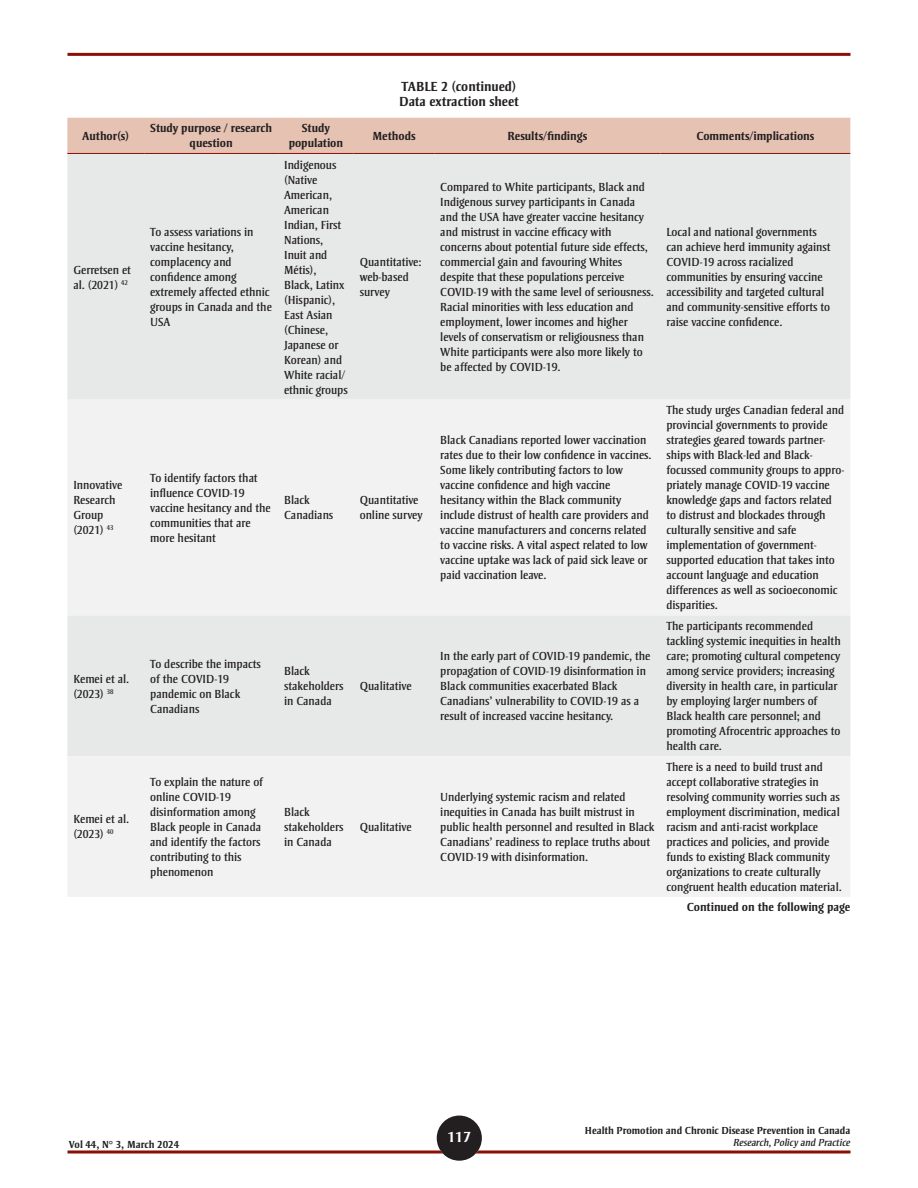
<style>
.page{position:relative;width:918px;height:1188px;background:#fff}
.page>*{position:absolute;margin:0;border:0;box-sizing:border-box;transform-origin:0 0}
.t1{font:700 15px "Strayhorn MT Std";color:#fff}
.Tableau_titre{font:700 13.5px/15px "Strayhorn MT Std";color:#231f20}
.Tableau_Body{font:12px/15px "Strayhorn MT Std";color:#231f20}
.Tableau_titre_de_colonne{font:700 12px/15px "Strayhorn MT Std";color:#231f20;text-align:center}
.Tableau_titre_de_colonne__Tableau{font:700 12px "Strayhorn MT Std";color:#231f20}
.t2{font:700 10.5px "Strayhorn MT Std";color:#231f20}
.t3{font:italic 10.5px "Strayhorn MT Std";color:#231f20}
</style>
<div class="page">
<hr style="left:68px;top:53px;width:782px;height:3px;background:#8c0f05">
<svg style="left:68px;top:1150px;width:782px;height:4px;background:#a84a43"></svg>
<div style="left:437px;top:1116px;width:45px;height:45px;background:#231f20;border-radius:50%"></div>
<div style="left:67px;top:118px;width:783px;height:35px;background:#e5c2b2"></div>
<div style="left:67px;top:154px;width:783px;height:246px;background:#e7e8e8"></div>
<svg style="left:67px;top:400px;width:783px;height:497px;fill:#f2f2f3"></svg>
<hr style="left:67px;top:153px;width:77px;height:1px;background:#8c0f05">
<hr style="left:144px;top:153px;width:134px;height:1px;background:#8c0f05">
<hr style="left:278px;top:153px;width:76px;height:1px;background:#8c0f05">
<hr style="left:354px;top:153px;width:80px;height:1px;background:#8c0f05">
<hr style="left:434px;top:153px;width:226px;height:1px;background:#8c0f05">
<hr style="left:660px;top:153px;width:190px;height:1px;background:#8c0f05">
<p class="Tableau_titre" style="left:399px;top:79px;width:121px">TABLE 2 (continued)<br>Data extraction sheet</p>
<p class="Tableau_titre_de_colonne" style="left:82px;top:128px;width:48px">Author(s)</p>
<p class="Tableau_titre_de_colonne" style="left:150px;top:121px;width:123px">Study purpose / research question</p>
<p class="Tableau_titre_de_colonne" style="left:289px;top:121px;width:56px">Study population</p>
<p class="Tableau_titre_de_colonne" style="left:372px;top:128px;width:45px">Methods</p>
<p class="Tableau_titre_de_colonne" style="left:507px;top:128px;width:81px">Results/findings</p>
<p class="Tableau_titre_de_colonne" style="left:696px;top:128px;width:120px">Comments/implications</p>
<p class="Tableau_Body" style="left:73px;top:262px;width:59px">Gerretsen et al. (2021) <sup>42</sup></p>
<p class="Tableau_Body" style="left:150px;top:225px;width:123px">To assess variations in vaccine hesitancy, complacency and confidence among extremely affected ethnic groups in Canada and the<br>USA</p>
<p class="Tableau_Body" style="left:284px;top:157px;width:65px">Indigenous (Native<br>American,<br>American<br>Indian, First<br>Nations,<br>Inuit and<br>Métis),<br>Black, Latinx (Hispanic),<br>East Asian (Chinese,<br>Japanese or<br>Korean) and<br>White racial/ ethnic groups</p>
<p class="Tableau_Body" style="left:360px;top:255px;width:63px">Quantitative: web-based survey</p>
<p class="Tableau_Body" style="left:73px;top:478px;width:50px">Innovative<br>Research<br>Group (2021) <sup>43</sup></p>
<p class="Tableau_Body" style="left:150px;top:470px;width:122px">To identify factors that influence COVID-19 vaccine hesitancy and the communities that are more hesitant</p>
<p class="Tableau_Body" style="left:284px;top:493px;width:51px">Black<br>Canadians</p>
<p class="Tableau_Body" style="left:360px;top:493px;width:64px">Quantitative online survey</p>
<p class="Tableau_Body" style="left:73px;top:671px;width:57px">Kemei et al. (2023) <sup>38</sup></p>
<p class="Tableau_Body" style="left:150px;top:656px;width:112px">To describe the impacts of the COVID-19 pandemic on Black<br>Canadians</p>
<p class="Tableau_Body" style="left:284px;top:664px;width:61px">Black stakeholders in Canada</p>
<p class="Tableau_Body" style="left:360px;top:679px;width:53px">Qualitative</p>
<p class="Tableau_Body" style="left:73px;top:812px;width:57px">Kemei et al. (2023) <sup>40</sup></p>
<p class="Tableau_Body" style="left:150px;top:774px;width:114px">To explain the nature of online COVID-19 disinformation among<br>Black people in Canada and identify the factors contributing to this phenomenon</p>
<p class="Tableau_Body" style="left:284px;top:804px;width:61px">Black stakeholders in Canada</p>
<p class="Tableau_Body" style="left:360px;top:819px;width:53px">Qualitative</p>
<p class="Tableau_Body" style="left:440px;top:180px;width:215px">Compared to White participants, Black and Indigenous survey participants in Canada and the USA have greater vaccine hesitancy and mistrust in vaccine efficacy with concerns about potential future side effects, commercial gain and favouring Whites despite that these populations perceive COVID-19 with the same level of seriousness.<br>Racial minorities with less education and employment, lower incomes and higher levels of conservatism or religiousness than White participants were also more likely to be affected by COVID-19.</p>
<p class="Tableau_Body" style="left:666px;top:225px;width:166px">Local and national governments can achieve herd immunity against<br>COVID-19 across racialized communities by ensuring vaccine accessibility and targeted cultural and community-sensitive efforts to raise vaccine confidence.</p>
<p class="Tableau_Body" style="left:440px;top:433px;width:213px">Black Canadians reported lower vaccination rates due to their low confidence in vaccines.<br>Some likely contributing factors to low vaccine confidence and high vaccine hesitancy within the Black community include distrust of health care providers and vaccine manufacturers and concerns related to vaccine risks. A vital aspect related to low vaccine uptake was lack of paid sick leave or paid vaccination leave.</p>
<p class="Tableau_Body" style="left:440px;top:649px;width:212px">In the early part of COVID-19 pandemic, the propagation of COVID-19 disinformation in Black communities exacerbated Black Canadians’ vulnerability to COVID-19 as a result of increased vaccine hesitancy.</p>
<p class="Tableau_Body" style="left:440px;top:789px;width:216px">Underlying systemic racism and related inequities in Canada has built mistrust in public health personnel and resulted in Black Canadians’ readiness to replace truths about COVID-19 with disinformation.</p>
<p class="Tableau_Body" style="left:666px;top:403px;width:179px">The study urges Canadian federal and provincial governments to provide strategies geared towards partner&shy;ships with Black-led and Black&shy;focussed community groups to appro&shy;priately manage COVID-19 vaccine knowledge gaps and factors related to distrust and blockades through culturally sensitive and safe implementation of government&shy;supported education that takes into account language and education differences as well as socioeconomic disparities.</p>
<p class="Tableau_Body" style="left:666px;top:619px;width:176px">The participants recommended tackling systemic inequities in health care; promoting cultural competency among service providers; increasing diversity in health care, in particular by employing larger numbers of Black health care personnel; and promoting Afrocentric approaches to health care.</p>
<p class="Tableau_Body" style="left:666px;top:759px;width:177px">There is a need to build trust and accept collaborative strategies in resolving community worries such as employment discrimination, medical racism and anti-racist workplace practices and policies, and provide funds to existing Black community organizations to create culturally congruent health education material.</p>
<p class="Tableau_titre_de_colonne__Tableau" style="left:687px;top:900px;width:165px">Continued on the following page</p>
<p class="t2" style="left:585px;top:1125px;width:267px">Health Promotion and Chronic Disease Prevention in Canada</p>
<p class="t1" style="left:447px;top:1128px;width:25px">117</p>
<p class="t2" style="left:69px;top:1138px;width:112px">Vol 44, N° 3, March 2024</p>
<p class="t3" style="left:733px;top:1137px;width:119px">Research, Policy and Practice</p>
</div>
